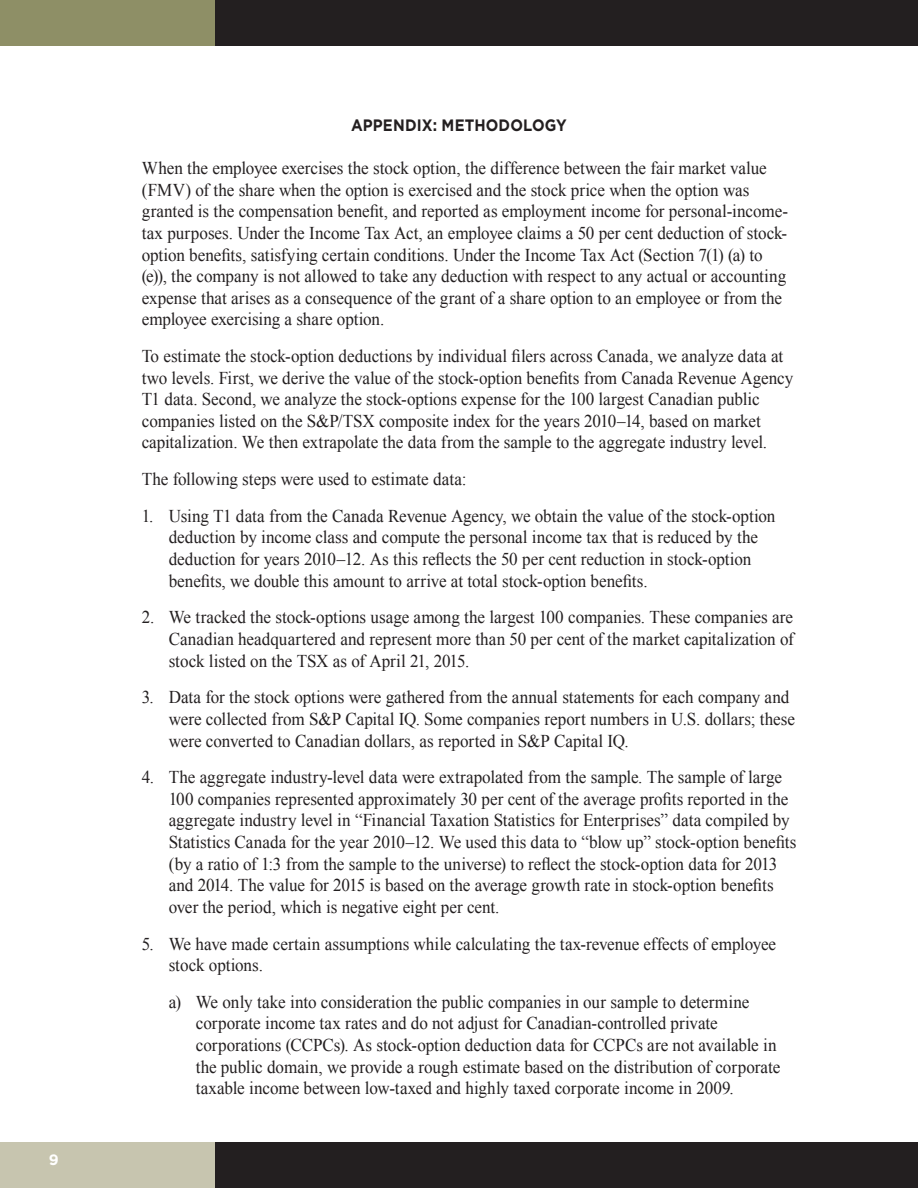
<style>
.page{position:relative;width:918px;height:1188px;background:#fff}
.page>*{position:absolute;margin:0;border:0;box-sizing:border-box;transform-origin:0 0}
.Body{font:18px/21.6px "Times New Roman";letter-spacing:-.005em;color:#231f20;scale:.95 1}
.Schedule_Appendix_He{font:700 16.5px "Gotham";letter-spacing:.01em;color:#231f20;scale:.9 1}
.t1{font:700 15px "Gotham";color:#fff}
</style>
<div class="page">
<div style="left:0;top:1143px;width:215px;height:45px;background:#c7c5af"></div>
<div style="left:0;top:0;width:215px;height:45px;background:#8e8f66"></div>
<div style="left:215px;top:1143px;width:703px;height:45px;background:#231f20"></div>
<div style="left:215px;top:0;width:703px;height:45px;background:#231f20"></div>
<p class="t1" style="left:49px;top:1150px;width:11px">9</p>
<p class="Schedule_Appendix_He" style="left:351px;top:114px;width:241px">APPENDIX: METHODOLOGY</p>
<p class="Body" style="left:142px;top:157px;width:682px">When the employee exercises the stock option, the difference between the fair market value (FMV) of the share when the option is exercised and the stock price when the option was granted is the compensation benefit, and reported as employment income for personal-income&shy;tax purposes. Under the Income Tax Act, an employee claims a 50 per cent deduction of stock&shy;option benefits, satisfying certain conditions. Under the Income Tax Act (Section 7(1) (a) to (e)), the company is not allowed to take any deduction with respect to any actual or accounting expense that arises as a consequence of the grant of a share option to an employee or from the employee exercising a share option.</p>
<p class="Body" style="left:142px;top:345px;width:687px">To estimate the stock-option deductions by individual filers across Canada, we analyze data at two levels. First, we derive the value of the stock-option benefits from Canada Revenue Agency T1 data. Second, we analyze the stock-options expense for the 100 largest Canadian public companies listed on the S&amp;P/TSX composite index for the years 2010–14, based on market capitalization. We then extrapolate the data from the sample to the aggregate industry level.</p>
<p class="Body" style="left:142px;top:468px;width:343px">The following steps were used to estimate data:</p>
<p class="Body" style="left:169px;top:505px;width:640px;text-indent:-27px">1. Using T1 data from the Canada Revenue Agency, we obtain the value of the stock-option deduction by income class and compute the personal income tax that is reduced by the deduction for years 2010–12. As this reflects the 50 per cent reduction in stock-option benefits, we double this amount to arrive at total stock-option benefits.</p>
<p class="Body" style="left:169px;top:606px;width:659px;text-align:justify;text-indent:-27px">2. We tracked the stock-options usage among the largest 100 companies. These companies are Canadian headquartered and represent more than 50 per cent of the market capitalization of stock listed on the TSX as of April 21, 2015.</p>
<p class="Body" style="left:169px;top:686px;width:661px;text-indent:-27px">3. Data for the stock options were gathered from the annual statements for each company and were collected from S&amp;P Capital IQ. Some companies report numbers in U.S. dollars; these were converted to Canadian dollars, as reported in S&amp;P Capital IQ.</p>
<p class="Body" style="left:169px;top:766px;width:662px;text-indent:-27px">4. The aggregate industry-level data were extrapolated from the sample. The sample of large 100 companies represented approximately 30 per cent of the average profits reported in the aggregate industry level in “Financial Taxation Statistics for Enterprises” data compiled by Statistics Canada for the year 2010–12. We used this data to “blow up” stock-option benefits (by a ratio of 1:3 from the sample to the universe) to reflect the stock-option data for 2013 and 2014. The value for 2015 is based on the average growth rate in stock-option benefits over the period, which is negative eight per cent.</p>
<p class="Body" style="left:169px;top:932px;width:641px;text-indent:-27px">5. We have made certain assumptions while calculating the tax-revenue effects of employee stock options.</p>
<p class="Body" style="left:196px;top:991px;width:617px;text-indent:-27px">a) We only take into consideration the public companies in our sample to determine corporate income tax rates and do not adjust for Canadian-controlled private corporations (CCPCs). As stock-option deduction data for CCPCs are not available in the public domain, we provide a rough estimate based on the distribution of corporate taxable income between low-taxed and highly taxed corporate income in 2009.</p>
</div>
